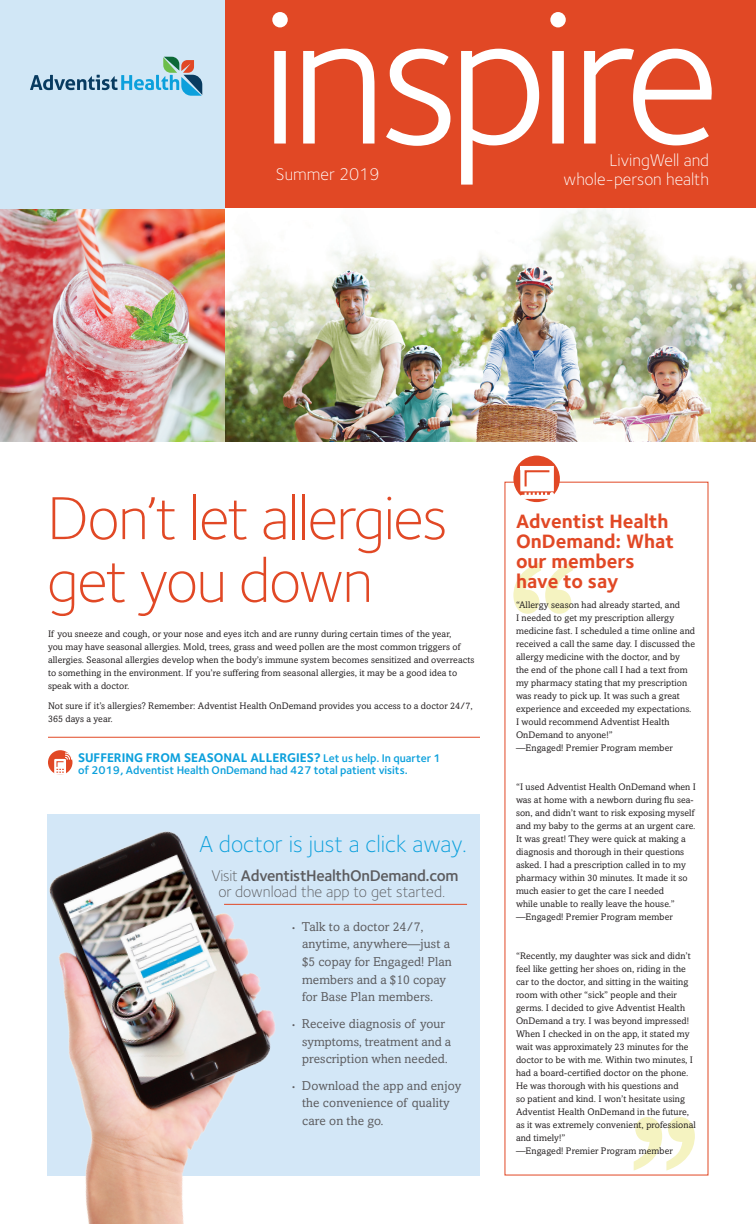
<style>
.page{position:relative;width:756px;height:1224px;background:#fff}
.page>*{position:absolute;margin:0;border:0;box-sizing:border-box;transform-origin:0 0}
.AH_1_HEAD__size_vari{font:300 62.8px/62.8px "Foundry Sterling";letter-spacing:-.03em;color:#e14825}
.AH_1_head_Kicker_Mai{font:300 24px "Foundry Sterling";color:#0ca0dc}
.AH_2W_HEAD_Blue_or_7{font:700 20px/20px "Foundry Sterling";color:#e14825}
.t1{font:300 17.5px/19px "Foundry Sterling";color:#fff;text-align:right}
.AH_1_head_subhead{font:300 16px/16px "Foundry Sterling";color:#5c5c5f;text-align:center}
.AH_5_CTA{font:700 13px "Foundry Sterling";color:#0ca0dc}
.t2{font:12.9px/17.7px "Amasis MT Std";letter-spacing:.01em;color:#5c5c5f}
.AH_5_CTA-2{font:600 11.5px "Foundry Sterling";letter-spacing:-.005em;color:#0ca0dc}
.AH_1_BODY{font:9.5px/13px "Amasis MT Std";letter-spacing:.01em;color:#231f20}
.s1{font-weight:600;font-size:11.5px}
.s2{font-weight:600}
.s3{font-family:"Foundry Sterling";font-weight:500;font-size:11px}
</style>
<div class="page">
<div style="left:47px;top:814px;width:433px;height:361px;background:#d3e7f7"></div>
<svg style="left:513px;top:562px;width:60px;height:52px"></svg>
<img style="left:0;top:209px;width:756px;height:233px">
<div style="left:0;top:0;width:225px;height:209px;background:#d1e7f6"></div>
<div style="left:225px;top:0;width:531px;height:209px;background:#e14825"></div>
<svg style="left:30px;top:57px;width:172px;height:39px"></svg>
<svg style="left:272px;top:12px;width:440px;height:173px"></svg>
<hr style="left:48px;top:737px;width:432px;height:1px;background:#e14825">
<img style="left:47px;top:750px;width:344px;height:474px">
<svg style="left:634px;top:1117px;width:61px;height:54px"></svg>
<div style="left:513px;top:456px;width:47px;height:46px;background:#e14825;border-radius:50%"></div>
<div style="left:520px;top:466px;width:34px;height:25px;background:#fff"></div>
<svg style="left:518px;top:469px;width:38px;height:32px"></svg>
<div style="left:48px;top:750px;width:24px;height:25px;background:#e14825;border-radius:50%"></div>
<svg style="left:54px;top:759px;width:12px;height:16px"></svg>
<svg style="left:56px;top:752px;width:18px;height:21px"></svg>
<hr style="left:224px;top:904px;width:243px;height:1px;background:#e14825">
<p class="t1" style="left:276px;top:164px;width:105px">Summer 2019</p>
<p class="t1" style="left:564px;top:150px;width:147px">LivingWell and whole-person health</p>
<p class="AH_1_HEAD__size_vari" style="left:47px;top:487px;width:402px">Don’t let allergies get you down</p>
<p class="AH_1_BODY" style="left:48px;top:627px;width:428px">If you sneeze and cough, or your nose and eyes itch and are runny during certain times of the year,<br>you may have seasonal allergies. Mold, trees, grass and weed pollen are the most common triggers of allergies. Seasonal allergies develop when the body’s immune system becomes sensitized and overreacts to something in the environment. If you’re suffering from seasonal allergies, it may be a good idea to speak with a doctor.</p>
<p class="AH_1_BODY" style="left:48px;top:699px;width:426px">Not sure if it’s allergies? Remember: Adventist Health OnDemand provides you access to a doctor 24/7,<br>365 days a year.</p>
<p class="AH_5_CTA" style="left:78px;top:749px;width:364px">SUFFERING FROM SEASONAL ALLERGIES? <span class="s1">Let us help. In quarter 1</span></p>
<p class="AH_5_CTA-2" style="left:78px;top:763px;width:331px">of 2019, Adventist Health OnDemand had 427 total patient visits.</p>
<p class="AH_1_head_Kicker_Mai" style="left:199px;top:830px;width:269px">A doctor is just a click away.</p>
<p class="AH_1_head_subhead" style="left:212px;top:867px;width:248px">Visit <span class="s2">AdventistHealthOnDemand.com </span>or download the app to get started.</p>
<p class="t2" style="left:302px;top:917px;width:151px;text-indent:-11px"><span class="s3">•</span> Talk to a doctor 24/7, anytime, anywhere—just a $5 copay for Engaged! Plan members and a $10 copay for Base Plan members.</p>
<p class="t2" style="left:302px;top:1015px;width:150px;text-indent:-11px"><span class="s3">•</span> Receive diagnosis of your symptoms, treatment and a prescription when needed.</p>
<p class="t2" style="left:302px;top:1077px;width:161px;text-indent:-11px"><span class="s3">•</span> Download the app and enjoy the convenience of quality care on the go.</p>
<p class="AH_2W_HEAD_Blue_or_7" style="left:516px;top:512px;width:160px">Adventist Health<br>OnDemand: What our members have to say</p>
<p class="AH_1_BODY" style="left:516px;top:598px;width:181px">“Allergy season had already started, and<br>I needed to get my prescription allergy medicine fast. I scheduled a time online and received a call the same day. I discussed the allergy medicine with the doctor, and by the end of the phone call I had a text from my pharmacy stating that my prescription was ready to pick up. It was such a great experience and exceeded my expectations.<br>I would recommend Adventist Health OnDemand to anyone!”<br>—Engaged! Premier Program member</p>
<p class="AH_1_BODY" style="left:516px;top:780px;width:182px">“I used Adventist Health OnDemand when I was at home with a newborn during flu sea&shy;son, and didn’t want to risk exposing myself and my baby to the germs at an urgent care.<br>It was great! They were quick at making a diagnosis and thorough in their questions asked. I had a prescription called in to my pharmacy within 30 minutes. It made it so much easier to get the care I needed<br>while unable to really leave the house.” —Engaged! Premier Program member</p>
<p class="AH_1_BODY" style="left:516px;top:949px;width:181px">“Recently, my daughter was sick and didn’t feel like getting her shoes on, riding in the car to the doctor, and sitting in the waiting room with other “sick” people and their germs. I decided to give Adventist Health OnDemand a try. I was beyond impressed!<br>When I checked in on the app, it stated my wait was approximately 23 minutes for the doctor to be with me. Within two minutes, I had a board-certified doctor on the phone.<br>He was thorough with his questions and<br>so patient and kind. I won’t hesitate using Adventist Health OnDemand in the future, as it was extremely convenient, professional and timely!”<br>—Engaged! Premier Program member</p>
</div>
